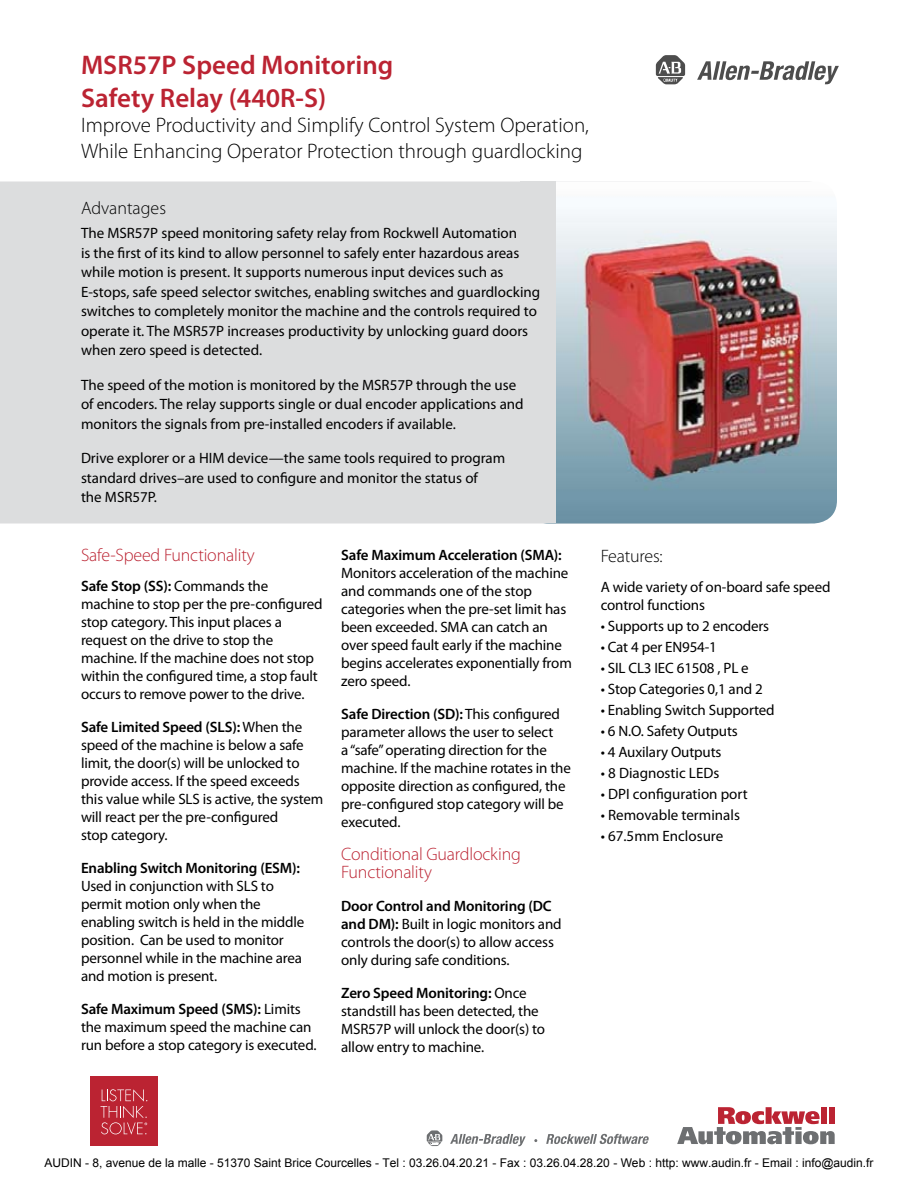
<style>
.page{position:relative;width:918px;height:1188px;background:#fff}
.page>*{position:absolute;margin:0;border:0;box-sizing:border-box;transform-origin:0 0}
.t1{font:600 27px/32.4px "Myriad Pro";color:#bb2332}
.t2{font:300 21px/25.5px "Myriad Pro";color:#000}
.t3{font:300 18px/18px "Myriad Pro";letter-spacing:-.01em;color:#bb2332}
.t4{font:300 18px "Myriad Pro";letter-spacing:-.005em;color:#000}
.t5{font:15px/18px "Myriad Pro";letter-spacing:-.01em;color:#000}
.t6{font:600 15px "Myriad Pro";letter-spacing:-.01em;color:#000}
.t7{font:12px "Arial";color:#000}
.s1{font-weight:600}
</style>
<div class="page">
<svg style="left:697px;top:61px;width:142px;height:23px"></svg>
<svg style="left:656px;top:55px;width:29px;height:29px"></svg>
<div style="left:0;top:182px;width:520px;height:342px;background:#dcddde"></div>
<svg style="left:427px;top:1130px;width:15px;height:16px"></svg>
<svg style="left:450px;top:1134px;width:76px;height:12px"></svg>
<svg style="left:546px;top:1134px;width:103px;height:10px"></svg>
<svg style="left:677px;top:1107px;width:158px;height:37px"></svg>
<div style="left:821px;top:1107px;width:6px;height:17px;background:#bb2332"></div>
<div style="left:829px;top:1107px;width:6px;height:17px;background:#bb2332"></div>
<div style="left:90px;top:1076px;width:67px;height:69px;background:#bb2332"></div>
<svg style="left:101px;top:1089px;width:46px;height:46px"></svg>
<img style="left:556px;top:210px;width:281px;height:314px">
<div style="left:520px;top:182px;width:36px;height:342px;background:#dcddde"></div>
<h1 class="t1" style="left:81px;top:48px;width:314px">MSR57P Speed Monitoring<br>Safety Relay (440R-S)</h1>
<h2 class="t2" style="left:81px;top:112px;width:509px">Improve Productivity and Simplify Control System Operation,<br>While Enhancing Operator Protection through guardlocking</h2>
<p class="t4" style="left:81px;top:197px;width:87px">Advantages</p>
<p class="t5" style="left:81px;top:223px;width:461px;line-height:19.5px">The MSR57P speed monitoring safety relay from Rockwell Automation<br>is the first of its kind to allow personnel to safely enter hazardous areas while motion is present. It supports numerous input devices such as E-stops, safe speed selector switches, enabling switches and guardlocking switches to completely monitor the machine and the controls required to operate it. The MSR57P increases productivity by unlocking guard doors when zero speed is detected.</p>
<p class="t5" style="left:81px;top:375px;width:444px;line-height:19.5px">The speed of the motion is monitored by the MSR57P through the use of encoders. The relay supports single or dual encoder applications and monitors the signals from pre-installed encoders if available.</p>
<p class="t5" style="left:81px;top:448px;width:426px;line-height:19.5px">Drive explorer or a HIM device—the same tools required to program standard drives–are used to configure and monitor the status of<br>the MSR57P.</p>
<p class="t3" style="left:81px;top:545px;width:175px">Safe-Speed Functionality</p>
<p class="t5" style="left:81px;top:576px;width:243px"><span class="s1">Safe Stop (SS):</span> Commands the machine to stop per the pre-configured stop category. This input places a request on the drive to stop the machine. If the machine does not stop within the configured time, a stop fault occurs to remove power to the drive.</p>
<p class="t5" style="left:81px;top:717px;width:244px"><span class="s1">Safe Limited Speed (SLS):</span> When the speed of the machine is below a safe limit, the door(s) will be unlocked to provide access. If the speed exceeds this value while SLS is active, the system will react per the pre-configured<br>stop category.</p>
<p class="t6" style="left:81px;top:858px;width:221px">Enabling Switch Monitoring (ESM):</p>
<p class="t5" style="left:81px;top:876px;width:225px">Used in conjunction with SLS to permit motion only when the enabling switch is held in the middle position. Can be used to monitor personnel while in the machine area and motion is present.</p>
<p class="t5" style="left:81px;top:999px;width:237px"><span class="s1">Safe Maximum Speed (SMS):</span> Limits the maximum speed the machine can run before a stop category is executed.</p>
<p class="t6" style="left:341px;top:545px;width:222px">Safe Maximum Acceleration (SMA):</p>
<p class="t5" style="left:341px;top:563px;width:232px">Monitors acceleration of the machine and commands one of the stop categories when the pre-set limit has been exceeded. SMA can catch an over speed fault early if the machine begins accelerates exponentially from zero speed.</p>
<p class="t5" style="left:341px;top:704px;width:231px"><span class="s1">Safe Direction (SD):</span> This configured parameter allows the user to select<br>a “safe” operating direction for the machine. If the machine rotates in the opposite direction as configured, the pre-configured stop category will be executed.</p>
<p class="t3" style="left:341px;top:844px;width:181px">Conditional Guardlocking<br>Functionality</p>
<p class="t5" style="left:341px;top:896px;width:222px"><span class="s1">Door Control and Monitoring (DC and DM):</span> Built in logic monitors and controls the door(s) to allow access only during safe conditions.</p>
<p class="t5" style="left:341px;top:983px;width:205px"><span class="s1">Zero Speed Monitoring:</span> Once standstill has been detected, the<br>MSR57P will unlock the door(s) to allow entry to machine.</p>
<p class="t4" style="left:601px;top:545px;width:63px">Features:</p>
<p class="t5" style="left:601px;top:577px;width:231px">A wide variety of on-board safe speed control functions</p>
<p class="t5" style="left:601px;top:616px;width:170px">• Supports up to 2 encoders</p>
<p class="t5" style="left:601px;top:637px;width:118px">• Cat 4 per EN954-1</p>
<p class="t5" style="left:601px;top:658px;width:150px">• SIL CL3 IEC 61508 , PL e</p>
<p class="t5" style="left:601px;top:679px;width:164px">• Stop Categories 0,1 and 2</p>
<p class="t5" style="left:601px;top:700px;width:175px">• Enabling Switch Supported</p>
<p class="t5" style="left:601px;top:721px;width:139px">• 6 N.O. Safety Outputs</p>
<p class="t5" style="left:601px;top:742px;width:122px">• 4 Auxilary Outputs</p>
<p class="t5" style="left:601px;top:763px;width:120px">• 8 Diagnostic LEDs</p>
<p class="t5" style="left:601px;top:784px;width:149px">• DPI configuration port</p>
<p class="t5" style="left:601px;top:805px;width:141px">• Removable terminals</p>
<p class="t5" style="left:601px;top:826px;width:124px">• 67.5mm Enclosure</p>
<p class="t7" style="left:44px;top:1155px;width:831px">AUDIN - 8, avenue de la malle - 51370 Saint Brice Courcelles - Tel : 03.26.04.20.21 - Fax : 03.26.04.28.20 - Web : http: www.audin.fr - Email : info@audin.fr</p>
</div>
